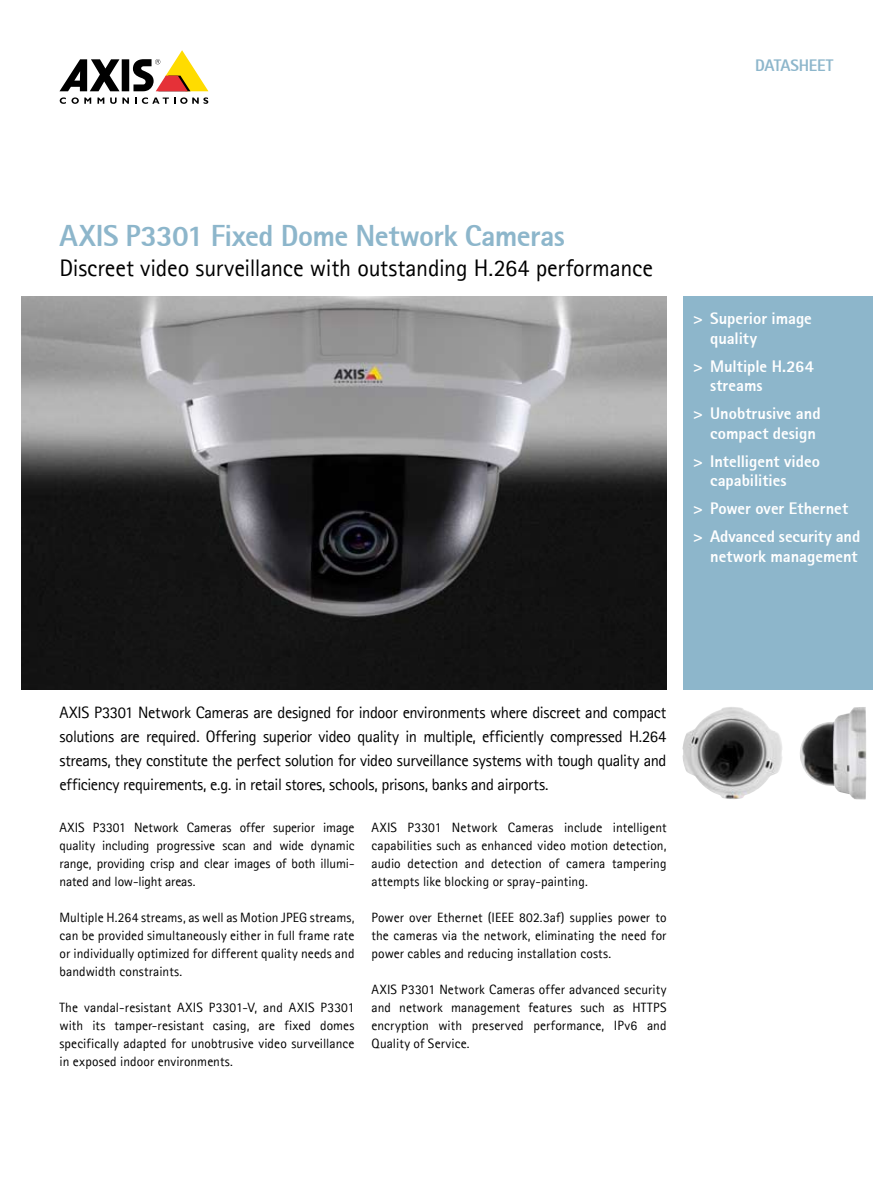
<style>
.page{position:relative;width:893px;height:1191px;background:#fff}
.page>*{position:absolute;margin:0;border:0;box-sizing:border-box;transform-origin:0 0}
.t1{font:800 30px "Agfa Rotis Sans Serif";letter-spacing:-.02em;color:#8db6cb}
.t2{font:24px "Agfa Rotis Sans Serif";letter-spacing:-.01em;color:#000}
.t3{font:16.5px/24px "Agfa Rotis Sans Serif";letter-spacing:-.025em;color:#000;text-align:justify}
.t4{font:800 16.5px/19.5px "Agfa Rotis Sans Serif";color:#fff}
.t5{font:800 16.5px "Agfa Rotis Sans Serif";letter-spacing:-.02em;color:#8db6cb}
.t6{font:13.5px/18px "Agfa Rotis Sans Serif";letter-spacing:.005em;color:#000;text-align:justify}
</style>
<div class="page">
<div style="left:122px;top:59px;width:7px;height:32px;background:#000"></div>
<svg style="left:60px;top:59px;width:60px;height:32px"></svg>
<svg style="left:133px;top:50px;width:75px;height:41px"></svg>
<svg style="left:60px;top:97px;width:31px;height:7px"></svg>
<svg style="left:97px;top:98px;width:7px;height:6px"></svg>
<svg style="left:110px;top:98px;width:19px;height:6px"></svg>
<svg style="left:135px;top:97px;width:73px;height:7px"></svg>
<div style="left:684px;top:296px;width:189px;height:393px;background:#8db6cb"></div>
<img style="left:800px;top:707px;width:66px;height:92px">
<img style="left:21px;top:296px;width:645px;height:393px">
<img style="left:682px;top:707px;width:100px;height:92px">
<p class="t5" style="left:755px;top:55px;width:80px">DATASHEET</p>
<h1 class="t1" style="left:60px;top:217px;width:507px">AXIS P3301 Fixed Dome Network Cameras</h1>
<h2 class="t2" style="left:60px;top:254px;width:595px">Discreet video surveillance with outstanding H.264 performance</h2>
<p class="t4" style="left:710px;top:309px;width:103px;text-indent:-17px">&gt; Superior image quality</p>
<p class="t4" style="left:710px;top:356px;width:105px;text-indent:-17px">&gt; Multiple H.264 streams</p>
<p class="t4" style="left:693px;top:404px;width:129px;text-align:right">&gt; Unobtrusive and compact design</p>
<p class="t4" style="left:710px;top:451px;width:111px;text-indent:-17px">&gt; Intelligent video capabilities</p>
<p class="t4" style="left:693px;top:494px;width:169px;line-height:28px">&gt; Power over Ethernet &gt; Advanced security and</p>
<p class="t4" style="left:710px;top:546px;width:149px">network management</p>
<p class="t3" style="left:60px;top:700px;width:609px">AXIS P3301 Network Cameras are designed for indoor environments where discreet and compact solutions are required. Offering superior video quality in multiple, efficiently compressed H.264 streams, they constitute the perfect solution for video surveillance systems with tough quality and efficiency requirements, e.g. in retail stores, schools, prisons, banks and airports.</p>
<p class="t6" style="left:60px;top:817px;width:297px">AXIS P3301 Network Cameras offer superior image quality including progressive scan and wide dynamic range, providing crisp and clear images of both illumi&shy;nated and low-light areas.</p>
<p class="t6" style="left:60px;top:907px;width:296px">Multiple H.264 streams, as well as Motion JPEG streams, can be provided simultaneously either in full frame rate or individually optimized for different quality needs and bandwidth constraints.</p>
<p class="t6" style="left:60px;top:997px;width:296px">The vandal-resistant AXIS P3301-V, and AXIS P3301 with its tamper-resistant casing, are fixed domes specifically adapted for unobtrusive video surveillance in exposed indoor environments.</p>
<p class="t6" style="left:372px;top:817px;width:297px">AXIS P3301 Network Cameras include intelligent capabilities such as enhanced video motion detection, audio detection and detection of camera tampering attempts like blocking or spray-painting.</p>
<p class="t6" style="left:372px;top:907px;width:296px">Power over Ethernet (IEEE 802.3af) supplies power to the cameras via the network, eliminating the need for power cables and reducing installation costs.</p>
<p class="t6" style="left:372px;top:979px;width:296px">AXIS P3301 Network Cameras offer advanced security and network management features such as HTTPS encryption with preserved performance, IPv6 and Quality of Service.</p>
</div>
